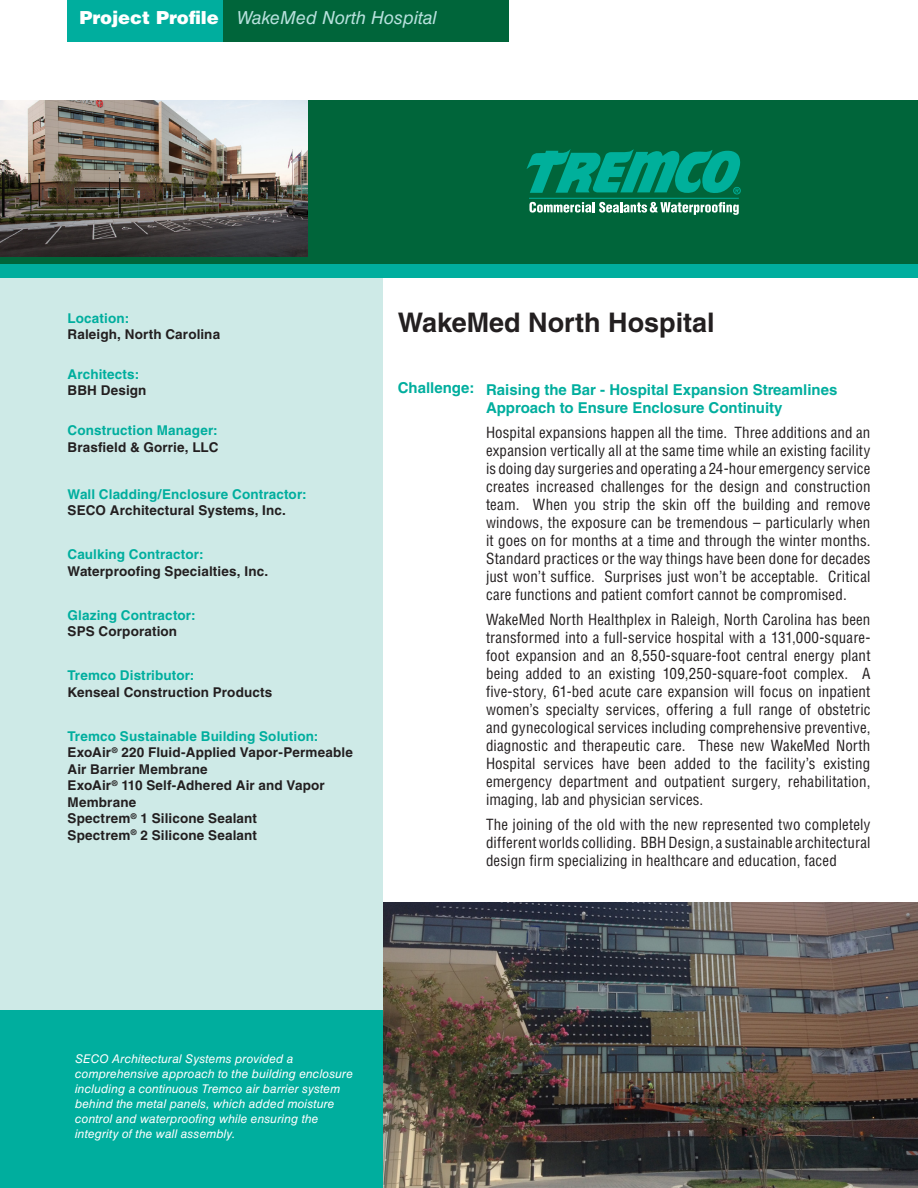
<style>
.page{position:relative;width:918px;height:1188px;background:#fff}
.page>*{position:absolute;margin:0;border:0;box-sizing:border-box;transform-origin:0 0}
.t1{font:700 27px "Helvetica LT Std";color:#231f20}
.t2{font:italic 18px "Helvetica LT Std";color:#b8e1dd}
.body{font:condensed 15px/18px "Helvetica LT Std";letter-spacing:.01em;color:#231f20;text-align:justify}
.t3{font:700 15px "Helvetica LT Std";color:#00ae9e}
.t4{font:700 13.5px/16.5px "Helvetica LT Std";letter-spacing:.01em;color:#231f20}
.t5{font:700 13.5px/16.5px "Helvetica LT Std";letter-spacing:.01em;color:#00ae9e}
.t6{font:italic 12px/15px "Helvetica LT Std";letter-spacing:.01em;color:#fff}
.s1{font-weight:900;font-style:normal;color:#fff}
.s2{color:#00ae9e}
.s3{color:#231f20}
</style>
<div class="page">
<div style="left:0;top:278px;width:383px;height:910px;background:#ceeae7"></div>
<div style="left:0;top:101px;width:918px;height:163px;background:#00653a"></div>
<img style="left:0;top:101px;width:308px;height:156px">
<div style="left:0;top:264px;width:918px;height:14px;background:#00ae9e"></div>
<div style="left:0;top:1011px;width:383px;height:177px;background:#00ae9e"></div>
<div style="left:68px;top:0;width:162px;height:41px;background:#00ae9e"></div>
<div style="left:224px;top:0;width:285px;height:41px;background:#00653a"></div>
<img style="left:383px;top:903px;width:535px;height:285px">
<svg style="left:529px;top:202px;width:210px;height:13px"></svg>
<svg style="left:526px;top:149px;width:215px;height:45px"></svg>
<hr style="left:529px;top:198px;width:210px;height:1px;background:#00b09b">
<p class="t2" style="left:80px;top:8px;width:359px"><span class="s1">Project Profile</span> WakeMed North Hospital</p>
<p class="t4" style="left:68px;top:310px;width:154px"><span class="s2">Location:<br></span>Raleigh, North Carolina</p>
<p class="t5" style="left:68px;top:366px;width:81px">Architects:<br><span class="s3">BBH Design</span></p>
<p class="t5" style="left:68px;top:422px;width:153px">Construction Manager:<br><span class="s3">Brasfield &amp; Gorrie, LLC</span></p>
<p class="t5" style="left:68px;top:486px;width:241px">Wall Cladding/Enclosure Contractor:<br><span class="s3">SECO Architectural Systems, Inc.</span></p>
<p class="t4" style="left:68px;top:546px;width:202px"><span class="s2">Caulking Contractor:<br></span>Waterproofing Specialties, Inc.</p>
<p class="t5" style="left:68px;top:607px;width:130px">Glazing Contractor:<br><span class="s3">SPS Corporation</span></p>
<p class="t4" style="left:68px;top:667px;width:206px"><span class="s2">Tremco Distributor:<br></span>Kenseal Construction Products</p>
<p class="t4" style="left:68px;top:728px;width:287px"><span class="s2">Tremco Sustainable Building Solution:<br></span>ExoAir<sup>®</sup> 220 Fluid-Applied Vapor-Permeable<br>Air Barrier Membrane<br>ExoAir<sup>®</sup> 110 Self-Adhered Air and Vapor<br>Membrane<br>Spectrem<sup>®</sup> 1 Silicone Sealant<br>Spectrem<sup>®</sup> 2 Silicone Sealant</p>
<p class="t1" style="left:398px;top:306px;width:318px">WakeMed North Hospital</p>
<p class="t3" style="left:398px;top:379px;width:78px">Challenge:</p>
<p class="t3" style="left:486px;top:380px;width:353px">Raising the Bar - Hospital Expansion Streamlines</p>
<p class="t3" style="left:486px;top:399px;width:298px">Approach to Ensure Enclosure Continuity</p>
<p class="body" style="left:486px;top:424px;width:386px">Hospital expansions happen all the time. Three additions and an expansion vertically all at the same time while an existing facility is doing day surgeries and operating a 24-hour emergency service creates increased challenges for the design and construction team. When you strip the skin off the building and remove windows, the exposure can be tremendous – particularly when it goes on for months at a time and through the winter months.<br>Standard practices or the way things have been done for decades just won’t suffice. Surprises just won’t be acceptable. Critical care functions and patient comfort cannot be compromised.</p>
<p class="body" style="left:486px;top:610px;width:386px">WakeMed North Healthplex in Raleigh, North Carolina has been transformed into a full-service hospital with a 131,000-square&shy;foot expansion and an 8,550-square-foot central energy plant being added to an existing 109,250-square-foot complex. A five-story, 61-bed acute care expansion will focus on inpatient women’s specialty services, offering a full range of obstetric and gynecological services including comprehensive preventive, diagnostic and therapeutic care. These new WakeMed North Hospital services have been added to the facility’s existing emergency department and outpatient surgery, rehabilitation, imaging, lab and physician services.</p>
<p class="body" style="left:486px;top:815px;width:386px">The joining of the old with the new represented two completely different worlds colliding. BBH Design, a sustainable architectural design firm specializing in healthcare and education, faced</p>
<p class="t6" style="left:75px;top:1051px;width:280px">SECO Architectural Systems provided a comprehensive approach to the building enclosure including a continuous Tremco air barrier system behind the metal panels, which added moisture control and waterproofing while ensuring the integrity of the wall assembly.</p>
</div>
